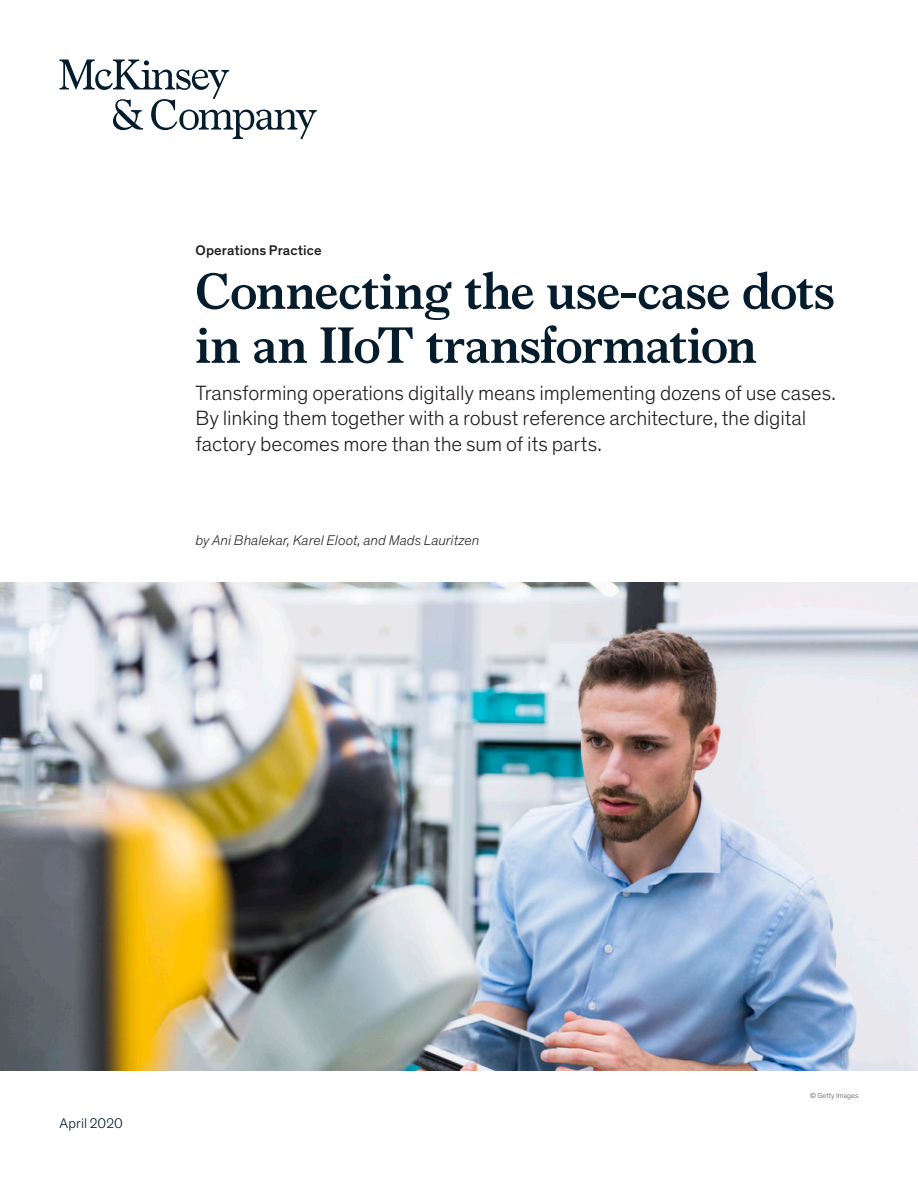
<style>
.page{position:relative;width:918px;height:1188px;background:#fff}
.page>*{position:absolute;margin:0;border:0;box-sizing:border-box;transform-origin:0 0}
.Title_of_article-dee{font:700 51px/54px "Bower";letter-spacing:-.005em;color:#051c2c}
.Standfirst-Dek_Thein{font:300 21px/25.5px "Theinhardt Pan";letter-spacing:-.005em;color:#231f20}
.Author_byline{font:italic 300 14.25px "Theinhardt Pan";letter-spacing:.005em;color:#231f20}
.Eyebrow{font:500 14.25px "Theinhardt Pan";letter-spacing:.005em;color:#231f20}
.Cover_date_-_Deep_bl{font:300 14.25px "Theinhardt Pan";letter-spacing:.005em;color:#051c2c}
.Art_Photo_credit{font:300 7.5px "Theinhardt Pan";color:#57585a}
</style>
<div class="page">
<img style="left:0;top:582px;width:918px;height:488px">
<svg style="left:60px;top:60px;width:257px;height:79px"></svg>
<p class="Eyebrow" style="left:196px;top:239px;width:128px">Operations Practice</p>
<p class="Title_of_article-dee" style="left:196px;top:261px;width:641px">Connecting the use-case dots in an IIoT transformation</p>
<p class="Standfirst-Dek_Thein" style="left:196px;top:379px;width:642px">Transforming operations digitally means implementing dozens of use cases.<br>By linking them together with a robust reference architecture, the digital factory becomes more than the sum of its parts.</p>
<p class="Author_byline" style="left:196px;top:530px;width:286px">by Ani Bhalekar, Karel Eloot, and Mads Lauritzen</p>
<p class="Cover_date_-_Deep_bl" style="left:60px;top:1114px;width:65px">April 2020</p>
<p class="Art_Photo_credit" style="left:810px;top:1090px;width:50px">© Getty Images</p>
</div>
